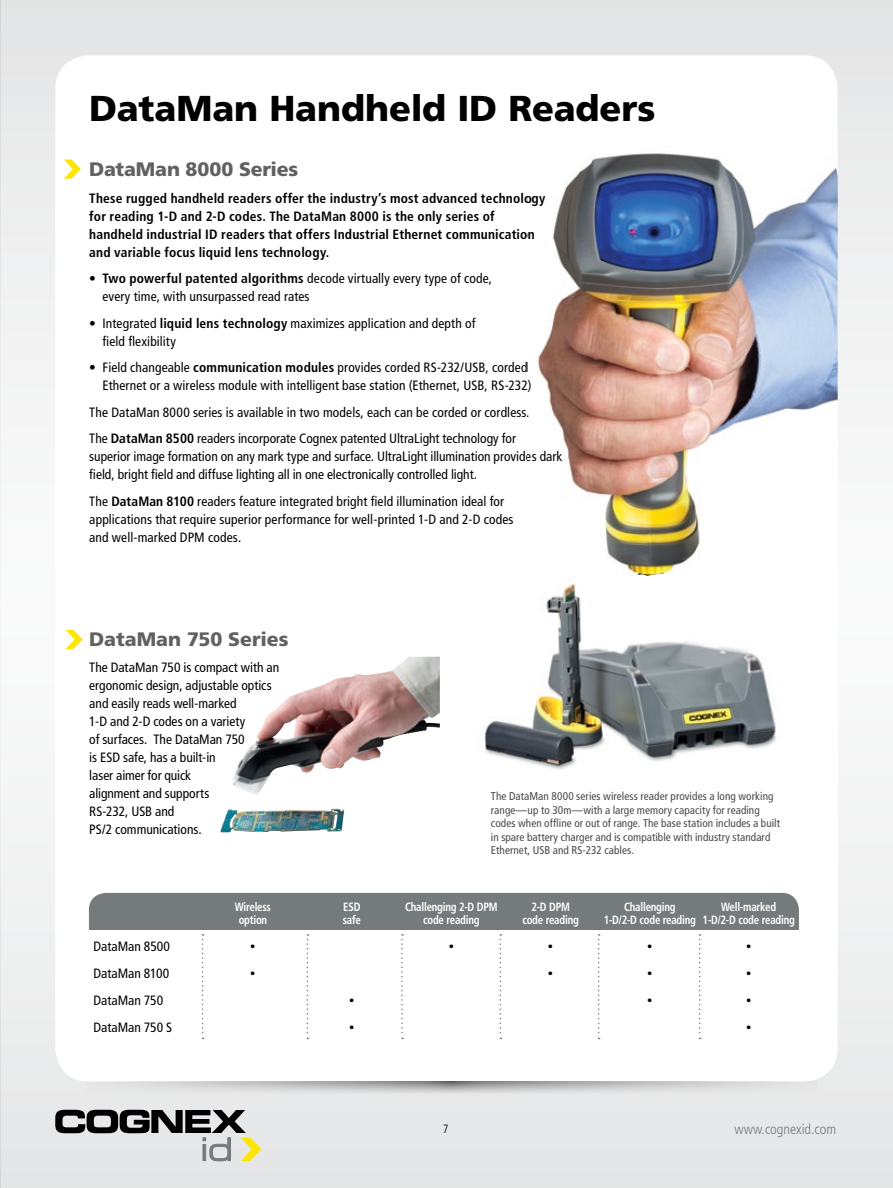
<style>
.page{position:relative;width:893px;height:1188px;background:#fff}
.page>*{position:absolute;margin:0;border:0;box-sizing:border-box;transform-origin:0 0}
.t1{font:900 36px "Frutiger LT Std";letter-spacing:-.005em;color:#000}
.t2{font:900 19.5px "Frutiger LT Std";letter-spacing:-.005em;color:#626161}
.t3{font:300 condensed 14.25px "Frutiger LT Std";color:#757a7b}
.t4{font:condensed 13.5px/18px "Frutiger LT Std";letter-spacing:.005em;color:#000}
.t5{font:700 condensed 13.5px/18px "Frutiger LT Std";letter-spacing:.015em;color:#000}
.t6{font:700 condensed 12px/13.5px "Frutiger LT Std";letter-spacing:-.02em;color:#fff;text-align:center;scale:.9 1}
.t7{font:300 condensed 12px "Frutiger LT Std";color:#000}
.t8{font:condensed 11.25px/13.5px "Frutiger LT Std";letter-spacing:.005em;color:#484948}
.t9{font:300 condensed 10.5px "Frutiger LT Std";color:#000}
.s1{font-weight:700}
</style>
<div class="page">
<div style="left:0;top:0;width:893px;height:1188px;background:linear-gradient(to bottom,#f0f0f1,#f1f1f2)"></div>
<div style="left:55px;top:55px;width:783px;height:1027px;background:#fff;border-radius:34px"></div>
<div style="left:89px;top:893px;width:710px;height:67px;background:#757a7b;border-radius:17px"></div>
<div style="left:85px;top:931px;width:738px;height:114px;background:#fff"></div>
<svg style="left:0;top:0;width:1px;height:1188px"></svg>
<svg style="left:85px;top:1082px;width:732px;height:21px;background:#dadadb"></svg>
<svg style="left:55px;top:1110px;width:206px;height:52px;background:#a7a7a3"></svg>
<img style="left:233px;top:657px;width:207px;height:137px">
<img style="left:484px;top:599px;width:293px;height:171px">
<svg style="left:64px;top:159px;width:17px;height:20px"></svg>
<svg style="left:66px;top:630px;width:17px;height:19px"></svg>
<svg style="left:202px;top:934px;width:2px;height:105px"></svg>
<svg style="left:307px;top:934px;width:1px;height:105px"></svg>
<svg style="left:401px;top:934px;width:2px;height:105px"></svg>
<svg style="left:500px;top:934px;width:1px;height:105px"></svg>
<svg style="left:598px;top:934px;width:2px;height:105px"></svg>
<svg style="left:699px;top:934px;width:2px;height:105px"></svg>
<img style="left:537px;top:153px;width:301px;height:446px">
<h1 class="t1" style="left:89px;top:86px;width:568px">DataMan Handheld ID Readers</h1>
<h2 class="t2" style="left:89px;top:158px;width:210px">DataMan 8000 Series</h2>
<p class="t5" style="left:89px;top:189px;width:458px">These rugged handheld readers offer the industry’s most advanced technology for reading 1-D and 2-D codes. The DataMan 8000 is the only series of handheld industrial ID readers that offers Industrial Ethernet communication and variable focus liquid lens technology.</p>
<p class="t4" style="left:103px;top:270px;width:391px;text-indent:-13px">• <span class="s1">Two powerful patented algorithms</span> decode virtually every type of code, every time, with unsurpassed read rates</p>
<p class="t4" style="left:103px;top:314px;width:374px;text-indent:-13px">• Integrated <span class="s1">liquid lens technology</span> maximizes application and depth of field flexibility</p>
<p class="t4" style="left:89px;top:359px;width:444px;text-align:right">• Field changeable <span class="s1">communication modules</span> provides corded RS-232/USB, corded<br>Ethernet or a wireless module with intelligent base station (Ethernet, USB, RS-232)</p>
<p class="t4" style="left:89px;top:399px;width:442px;line-height:26.5px">The DataMan 8000 series is available in two models, each can be corded or cordless.<br>The <span class="s1">DataMan 8500</span> readers incorporate Cognex patented UltraLight technology for</p>
<p class="t4" style="left:89px;top:448px;width:475px">superior image formation on any mark type and surface. UltraLight illumination provides dark field, bright field and diffuse lighting all in one electronically controlled light.</p>
<p class="t4" style="left:89px;top:492px;width:426px">The <span class="s1">DataMan 8100</span> readers feature integrated bright field illumination ideal for applications that require superior performance for well-printed 1-D and 2-D codes and well-marked DPM codes.</p>
<h2 class="t2" style="left:89px;top:627px;width:201px">DataMan 750 Series</h2>
<p class="t4" style="left:89px;top:659px;width:191px">The DataMan 750 is compact with an ergonomic design, adjustable optics and easily reads well-marked<br>1-D and 2-D codes on a variety<br>of surfaces. The DataMan 750<br>is ESD safe, has a built-in<br>laser aimer for quick<br>alignment and supports<br>RS-232, USB and<br>PS/2 communications.</p>
<p class="t8" style="left:491px;top:790px;width:291px">The DataMan 8000 series wireless reader provides a long working range—up to 30m—with a large memory capacity for reading codes when offline or out of range. The base station includes a built in spare battery charger and is compatible with industry standard Ethernet, USB and RS-232 cables.</p>
<p class="t6" style="left:235px;top:900px;width:42px">Wireless option</p>
<p class="t6" style="left:343px;top:900px;width:22px;text-align:left">ESD safe</p>
<p class="t6" style="left:405px;top:900px;width:104px">Challenging 2-D DPM code reading</p>
<p class="t6" style="left:522px;top:900px;width:64px">2-D DPM code reading</p>
<p class="t6" style="left:604px;top:900px;width:104px">Challenging<br>1-D/2-D code reading</p>
<p class="t6" style="left:703px;top:900px;width:104px">Well-marked<br>1-D/2-D code reading</p>
<p class="t4" style="left:94px;top:937px;width:78px">DataMan 8500</p>
<p class="t9" style="left:250px;top:940px;width:7px">•</p>
<p class="t9" style="left:449px;top:940px;width:7px">•</p>
<p class="t9" style="left:548px;top:940px;width:7px">•</p>
<p class="t9" style="left:647px;top:940px;width:7px">•</p>
<p class="t9" style="left:746px;top:940px;width:7px">•</p>
<p class="t4" style="left:94px;top:964px;width:77px">DataMan 8100</p>
<p class="t9" style="left:250px;top:967px;width:7px">•</p>
<p class="t9" style="left:548px;top:967px;width:7px">•</p>
<p class="t9" style="left:647px;top:967px;width:7px">•</p>
<p class="t9" style="left:746px;top:967px;width:7px">•</p>
<p class="t4" style="left:94px;top:992px;width:71px">DataMan 750</p>
<p class="t9" style="left:349px;top:994px;width:7px">•</p>
<p class="t9" style="left:647px;top:994px;width:7px">•</p>
<p class="t9" style="left:746px;top:994px;width:7px">•</p>
<p class="t4" style="left:94px;top:1019px;width:80px">DataMan 750 S</p>
<p class="t9" style="left:349px;top:1022px;width:7px">•</p>
<p class="t9" style="left:746px;top:1022px;width:7px">•</p>
<p class="t7" style="left:443px;top:1122px;width:7px">7</p>
<p class="t3" style="left:734px;top:1121px;width:103px">www.cognexid.com</p>
</div>
